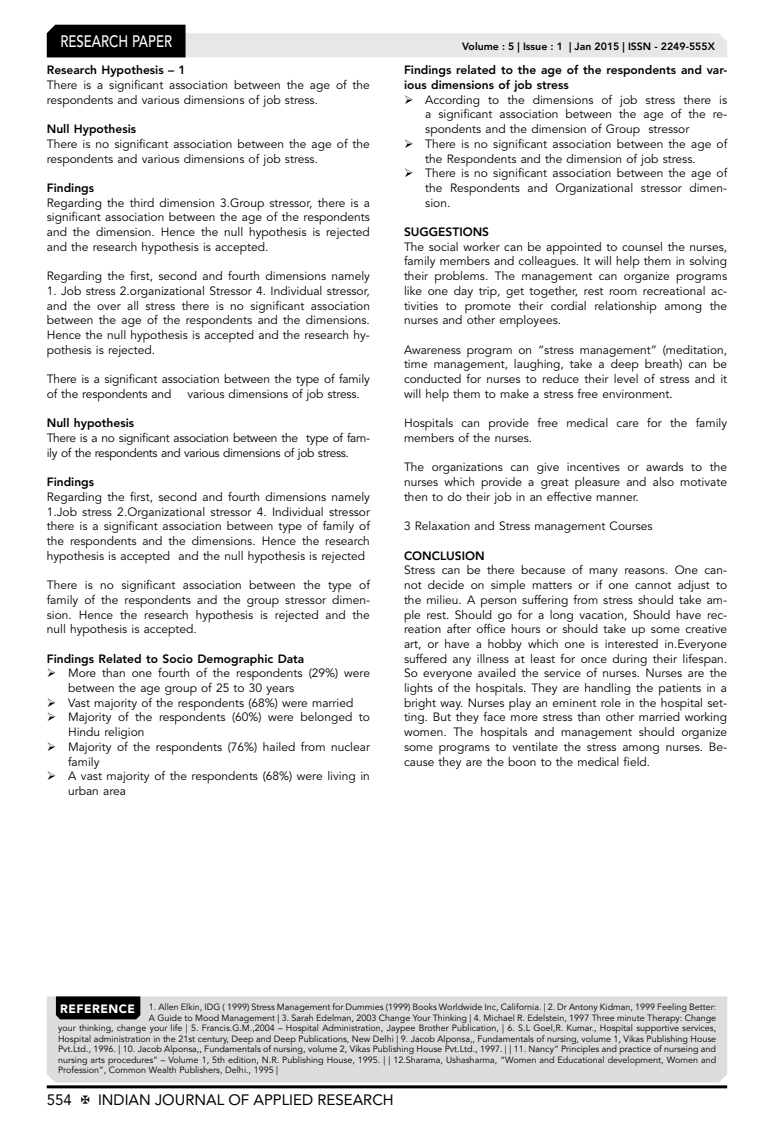
<style>
.page{position:relative;width:774px;height:1136px;background:#fff}
.page>*{position:absolute;margin:0;border:0;box-sizing:border-box;transform-origin:0 0}
.t1{font:500 16.5px "Avenir LT Std";color:#fff;scale:.8 1}
.t2{font:15px "Avenir LT Std";color:#000}
.t3{font:12px/14.7px "Avenir LT Std";color:#000;text-align:justify}
.t4{font:800 12px/14.7px "Avenir LT Std";color:#000}
.t5{font:12px/14.7px "Avenir LT Std";letter-spacing:-.03em;color:#000}
.t6{font:800 10.5px "Avenir LT Std";color:#000}
.t7{font:9px "Avenir LT Std";color:#000}
.s1{font-weight:900;font-size:12px;color:#fff}
</style>
<div class="page">
<hr style="left:47px;top:1085px;width:680px;height:3px;background:#000">
<svg style="left:47px;top:25px;width:680px;height:32px"></svg>
<div style="left:47px;top:996px;width:680px;height:86px;background:#dcddde"></div>
<div style="left:56px;top:996px;width:84px;height:23px;background:#000"></div>
<h1 class="t1" style="left:60px;top:32px;width:139px">RESEARCH PAPER</h1>
<p class="t4" style="left:47px;top:63px;width:140px">Research Hypothesis – 1</p>
<p class="t3" style="left:47px;top:78px;width:325px">There is a significant association between the age of the respondents and various dimensions of job stress.</p>
<p class="t4" style="left:47px;top:122px;width:91px">Null Hypothesis</p>
<p class="t3" style="left:47px;top:137px;width:325px">There is no significant association between the age of the respondents and various dimensions of job stress.</p>
<p class="t4" style="left:47px;top:180px;width:49px">Findings</p>
<p class="t3" style="left:47px;top:195px;width:325px">Regarding the third dimension 3.Group stressor, there is a significant association between the age of the respondents and the dimension. Hence the null hypothesis is rejected and the research hypothesis is accepted.</p>
<p class="t3" style="left:47px;top:269px;width:325px">Regarding the first, second and fourth dimensions namely</p>
<p class="t3" style="left:47px;top:284px;width:325px">1. Job stress 2.organizational Stressor 4. Individual stressor, and the over all stress there is no significant association between the age of the respondents and the dimensions.<br>Hence the null hypothesis is accepted and the research hy&shy;pothesis is rejected.</p>
<p class="t3" style="left:47px;top:372px;width:325px">There is a significant association between the type of family of the respondents and</p>
<p class="t3" style="left:188px;top:386px;width:174px">various dimensions of job stress.</p>
<p class="t4" style="left:47px;top:416px;width:89px">Null hypothesis</p>
<p class="t5" style="left:47px;top:431px;width:325px">There is a no significant association between the type of fam&shy;ily of the respondents and various dimensions of job stress.</p>
<p class="t4" style="left:47px;top:474px;width:49px">Findings</p>
<p class="t3" style="left:47px;top:489px;width:325px">Regarding the first, second and fourth dimensions namely 1.Job stress 2.Organizational stressor 4. Individual stressor there is a significant association between type of family of the respondents and the dimensions. Hence the research hypothesis is accepted and the null hypothesis is rejected</p>
<p class="t3" style="left:47px;top:578px;width:325px">There is no significant association between the type of family of the respondents and the group stressor dimen&shy;sion. Hence the research hypothesis is rejected and the null hypothesis is accepted.</p>
<p class="t4" style="left:47px;top:651px;width:259px">Findings Related to Socio Demographic Data</p>
<p class="t3" style="left:68px;top:666px;width:303px;text-indent:-21px">➢ More than one fourth of the respondents (29%) were between the age group of 25 to 30 years</p>
<p class="t3" style="left:47px;top:695px;width:308px">➢ Vast majority of the respondents (68%) were married</p>
<p class="t3" style="left:68px;top:710px;width:303px;text-indent:-21px">➢ Majority of the respondents (60%) were belonged to<br>Hindu religion</p>
<p class="t3" style="left:68px;top:739px;width:303px;text-indent:-21px">➢ Majority of the respondents (76%) hailed from nuclear family</p>
<p class="t3" style="left:68px;top:769px;width:303px;text-indent:-21px">➢ A vast majority of the respondents (68%) were living in urban area</p>
<p class="t6" style="left:462px;top:41px;width:254px">Volume : 5 | Issue : 1 | Jan 2015 | ISSN - 2249-555X</p>
<p class="t4" style="left:404px;top:63px;width:325px">Findings related to the age of the respondents and var&shy;ious dimensions of job stress</p>
<p class="t3" style="left:425px;top:92px;width:303px;text-indent:-21px">➢ According to the dimensions of job stress there is a significant association between the age of the re&shy;spondents and the dimension of Group stressor</p>
<p class="t3" style="left:425px;top:137px;width:303px;text-indent:-21px">➢ There is no significant association between the age of the Respondents and the dimension of job stress.</p>
<p class="t3" style="left:425px;top:166px;width:303px;text-indent:-21px">➢ There is no significant association between the age of the Respondents and Organizational stressor dimen&shy;sion.</p>
<p class="t4" style="left:404px;top:224px;width:87px">SUGGESTIONS</p>
<p class="t3" style="left:404px;top:239px;width:325px">The social worker can be appointed to counsel the nurses, family members and colleagues. It will help them in solving their problems. The management can organize programs like one day trip, get together, rest room recreational ac&shy;tivities to promote their cordial relationship among the nurses and other employees.</p>
<p class="t3" style="left:404px;top:342px;width:325px">Awareness program on “stress management” (meditation, time management, laughing, take a deep breath) can be conducted for nurses to reduce their level of stress and it will help them to make a stress free environment.</p>
<p class="t3" style="left:404px;top:416px;width:325px">Hospitals can provide free medical care for the family members of the nurses.</p>
<p class="t3" style="left:404px;top:460px;width:325px">The organizations can give incentives or awards to the nurses which provide a great pleasure and also motivate then to do their job in an effective manner.</p>
<p class="t3" style="left:404px;top:519px;width:250px">3 Relaxation and Stress management Courses</p>
<p class="t4" style="left:404px;top:548px;width:82px">CONCLUSION</p>
<p class="t3" style="left:404px;top:563px;width:325px">Stress can be there because of many reasons. One can&shy;not decide on simple matters or if one cannot adjust to the milieu. A person suffering from stress should take am&shy;ple rest. Should go for a long vacation, Should have rec&shy;reation after office hours or should take up some creative art, or have a hobby which one is interested in.Everyone suffered any illness at least for once during their lifespan.<br>So everyone availed the service of nurses. Nurses are the lights of the hospitals. They are handling the patients in a bright way. Nurses play an eminent role in the hospital set&shy;ting. But they face more stress than other married working women. The hospitals and management should organize some programs to ventilate the stress among nurses. Be&shy;cause they are the boon to the medical field.</p>
<p class="t7" style="left:60px;top:1001px;width:657px"><span class="s1">REFERENCE</span> 1. Allen Elkin, IDG ( 1999) Stress Management for Dummies (1999) Books Worldwide Inc, California. | 2. Dr Antony Kidman, 1999 Feeling Better:</p>
<p class="t7" style="left:149px;top:1012px;width:569px">A Guide to Mood Management | 3. Sarah Edelman, 2003 Change Your Thinking | 4. Michael R. Edelstein, 1997 Three minute Therapy: Change</p>
<p class="t7" style="left:58px;top:1022px;width:660px">your thinking, change your life | 5. Francis.G.M.,2004 – Hospital Administration, Jaypee Brother Publication, | 6. S.L Goel,R. Kumar., Hospital supportive services,</p>
<p class="t7" style="left:58px;top:1033px;width:659px">Hospital administration in the 21st century, Deep and Deep Publications, New Delhi | 9. Jacob Alponsa,, Fundamentals of nursing, volume 1, Vikas Publishing House</p>
<p class="t7" style="left:58px;top:1044px;width:659px">Pvt.Ltd., 1996. | 10. Jacob Alponsa,, Fundamentals of nursing, volume 2, Vikas Publishing House Pvt.Ltd., 1997. | | 11. Nancy“ Principles and practice of nurseing and</p>
<p class="t7" style="left:58px;top:1054px;width:660px">nursing arts procedures” – Volume 1, 5th edition, N.R. Publishing House, 1995. | | 12.Sharama, Ushasharma, “Women and Educational development, Women and</p>
<p class="t7" style="left:58px;top:1065px;width:222px">Profession”, Common Wealth Publishers, Delhi., 1995 |</p>
<p class="t2" style="left:47px;top:1090px;width:27px">554</p>
<p class="t2" style="left:98px;top:1090px;width:297px">INDIAN JOURNAL OF APPLIED RESEARCH</p>
</div>
